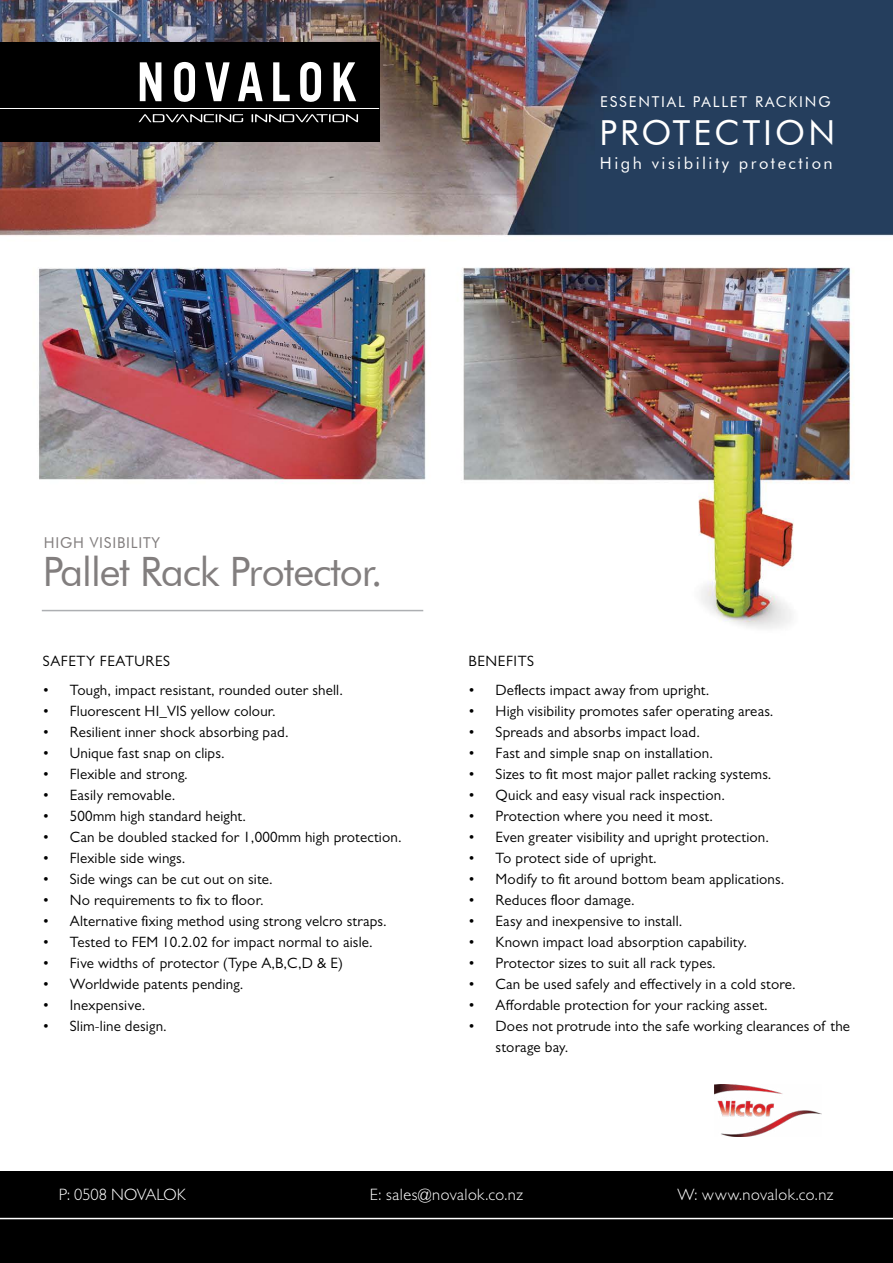
<style>
.page{position:relative;width:893px;height:1263px;background:#fff}
.page>*{position:absolute;margin:0;border:0;box-sizing:border-box;transform-origin:0 0}
.t1{font:40.5px "Futura BT";letter-spacing:-.025em;color:#827e7e}
.t2{font:34.5px "Futura BT";letter-spacing:.09em;color:#fff}
.t3{font:300 16.5px "Gill Sans";letter-spacing:.025em;color:#fff}
.t4{font:16.5px "Futura BT";letter-spacing:.15em;color:#fff}
.t5{font:300 16.5px "Gill Sans";letter-spacing:-.005em;color:#fff}
.t6{font:15px/21px "Gill Sans";letter-spacing:.01em;color:#000}
.t7{font:15px "Futura BT";letter-spacing:.12em;color:#fff}
.t8{font:15px "Gill Sans";letter-spacing:.04em;color:#000}
.t9{font:15px "Futura BT";letter-spacing:.05em;color:#827e7e}
</style>
<div class="page">
<img style="left:0;top:0;width:893px;height:1172px">
<div style="left:0;top:1172px;width:893px;height:91px;background:#000"></div>
<hr style="left:0;top:1218px;width:893px;height:1px;background:#fff">
<div style="left:0;top:43px;width:379px;height:99px;background:#000"></div>
<svg style="left:140px;top:62px;width:21px;height:39px"></svg>
<svg style="left:174px;top:62px;width:21px;height:40px"></svg>
<svg style="left:300px;top:62px;width:21px;height:40px"></svg>
<svg style="left:334px;top:62px;width:22px;height:39px"></svg>
<svg style="left:238px;top:62px;width:25px;height:39px"></svg>
<svg style="left:205px;top:62px;width:25px;height:39px"></svg>
<svg style="left:273px;top:62px;width:17px;height:39px"></svg>
<svg style="left:252px;top:114px;width:106px;height:9px"></svg>
<svg style="left:139px;top:114px;width:104px;height:9px"></svg>
<hr style="left:0;top:108px;width:379px;height:1px;background:#fff">
<hr style="left:42px;top:610px;width:381px;height:1px;background:#adafb2">
<img style="left:714px;top:1084px;width:107px;height:53px">
<p class="t7" style="left:600px;top:93px;width:232px">ESSENTIAL PALLET RACKING</p>
<h2 class="t2" style="left:599px;top:111px;width:237px">PROTECTION</h2>
<p class="t4" style="left:600px;top:153px;width:234px">High visibility protection</p>
<p class="t9" style="left:44px;top:534px;width:118px">HIGH VISIBILITY</p>
<h1 class="t1" style="left:43px;top:547px;width:342px">Pallet Rack Protector.</h1>
<p class="t8" style="left:43px;top:652px;width:129px">SAFETY FEATURES</p>
<p class="t6" style="left:43px;top:680px;width:302px">• Tough, impact resistant, rounded outer shell.</p>
<p class="t6" style="left:43px;top:701px;width:234px">• Fluorescent HI_VIS yellow colour.</p>
<p class="t6" style="left:43px;top:722px;width:247px">• Resilient inner shock absorbing pad.</p>
<p class="t6" style="left:43px;top:743px;width:183px">• Unique fast snap on clips.</p>
<p class="t6" style="left:43px;top:764px;width:146px">• Flexible and strong.</p>
<p class="t6" style="left:43px;top:785px;width:134px">• Easily removable.</p>
<p class="t6" style="left:43px;top:806px;width:205px">• 500mm high standard height.</p>
<p class="t6" style="left:43px;top:827px;width:360px">• Can be doubled stacked for 1,000mm high protection.</p>
<p class="t6" style="left:43px;top:848px;width:144px">• Flexible side wings.</p>
<p class="t6" style="left:43px;top:869px;width:231px">• Side wings can be cut out on site.</p>
<p class="t6" style="left:43px;top:890px;width:222px">• No requirements to fix to floor.</p>
<p class="t6" style="left:43px;top:911px;width:345px">• Alternative fixing method using strong velcro straps.</p>
<p class="t6" style="left:43px;top:932px;width:331px">• Tested to FEM 10.2.02 for impact normal to aisle.</p>
<p class="t6" style="left:43px;top:953px;width:302px">• Five widths of protector (Type A,B,C,D &amp; E)</p>
<p class="t6" style="left:43px;top:974px;width:202px">• Worldwide patents pending.</p>
<p class="t6" style="left:43px;top:995px;width:104px">• Inexpensive.</p>
<p class="t6" style="left:43px;top:1016px;width:125px">• Slim-line design.</p>
<p class="t8" style="left:469px;top:652px;width:67px">BENEFITS</p>
<p class="t6" style="left:469px;top:680px;width:242px">• Deflects impact away from upright.</p>
<p class="t6" style="left:469px;top:701px;width:306px">• High visibility promotes safer operating areas.</p>
<p class="t6" style="left:469px;top:722px;width:233px">• Spreads and absorbs impact load.</p>
<p class="t6" style="left:469px;top:743px;width:246px">• Fast and simple snap on installation.</p>
<p class="t6" style="left:469px;top:764px;width:304px">• Sizes to fit most major pallet racking systems.</p>
<p class="t6" style="left:469px;top:785px;width:258px">• Quick and easy visual rack inspection.</p>
<p class="t6" style="left:469px;top:806px;width:246px">• Protection where you need it most.</p>
<p class="t6" style="left:469px;top:827px;width:302px">• Even greater visibility and upright protection.</p>
<p class="t6" style="left:469px;top:848px;width:190px">• To protect side of upright.</p>
<p class="t6" style="left:469px;top:869px;width:317px">• Modify to fit around bottom beam applications.</p>
<p class="t6" style="left:469px;top:890px;width:168px">• Reduces floor damage.</p>
<p class="t6" style="left:469px;top:911px;width:215px">• Easy and inexpensive to install.</p>
<p class="t6" style="left:469px;top:932px;width:280px">• Known impact load absorption capability.</p>
<p class="t6" style="left:469px;top:953px;width:249px">• Protector sizes to suit all rack types.</p>
<p class="t6" style="left:469px;top:974px;width:329px">• Can be used safely and effectively in a cold store.</p>
<p class="t6" style="left:469px;top:995px;width:301px">• Affordable protection for your racking asset.</p>
<p class="t6" style="left:496px;top:1016px;width:356px;text-indent:-27px">• Does not protrude into the safe working clearances of the storage bay.</p>
<p class="t5" style="left:59px;top:1185px;width:129px">P: 0508 NOVALOK</p>
<p class="t3" style="left:370px;top:1185px;width:155px">E: sales@novalok.co.nz</p>
<p class="t3" style="left:677px;top:1185px;width:158px">W: www.novalok.co.nz</p>
</div>
